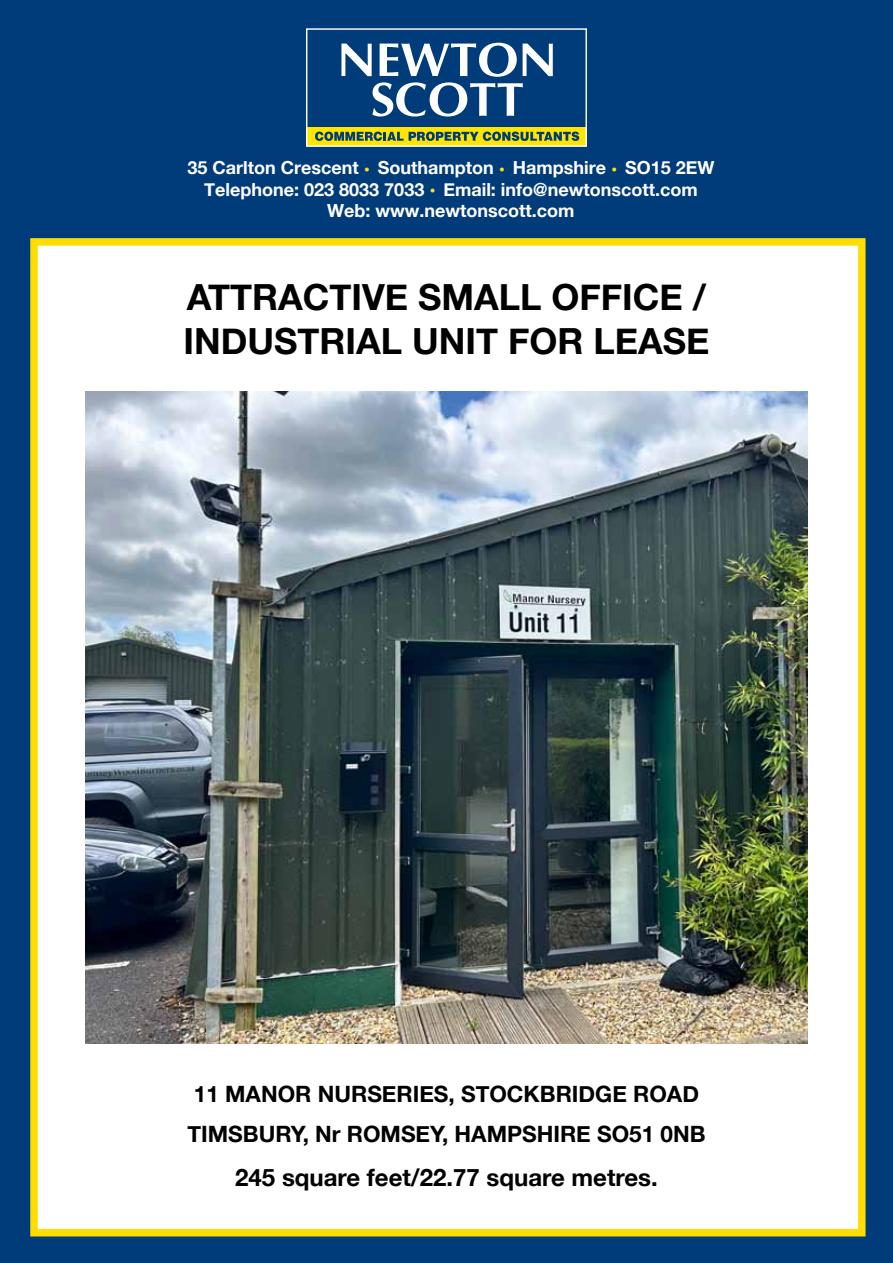
<style>
.page{position:relative;width:893px;height:1263px;background:#003b7a}
.page>*{position:absolute;margin:0;border:0;box-sizing:border-box;transform-origin:0 0}
.t1{font:700 36px/43.2px "Helvetica Neue";color:#000}
.t2{font:700 24px "Helvetica Neue";color:#000}
.t3{font:700 22.5px/40.5px "Helvetica Neue";color:#000}
.t4{font:700 18px/21.6px "Helvetica Neue";color:#fff;text-align:center}
.s1{color:#ffdf1c}
</style>
<div class="page">
<div style="left:30px;top:238px;width:835px;height:998px;background:#fff;border:8px solid #fd0"></div>
<div style="left:307px;top:127px;width:279px;height:18px;background:#ffe600"></div>
<svg style="left:315px;top:132px;width:264px;height:9px"></svg>
<svg style="left:341px;top:43px;width:212px;height:74px"></svg>
<div style="left:306px;top:28px;width:281px;height:119px;border:1px solid #fff"></div>
<img style="left:86px;top:391px;width:721px;height:653px">
<p class="t4" style="left:187px;top:157px;width:529px">35 Carlton Crescent <span class="s1">•</span> Southampton <span class="s1">•</span> Hampshire <span class="s1">•</span> SO15 2EW<br>Telephone: 023 8033 7033 <span class="s1">•</span> Email: info@newtonscott.com<br>Web: www.newtonscott.com</p>
<h1 class="t1" style="left:183px;top:277px;width:527px">ATTRACTIVE SMALL OFFICE /<br>INDUSTRIAL UNIT FOR LEASE</h1>
<p class="t3" style="left:187px;top:1074px;width:520px">11 MANOR NURSERIES, STOCKBRIDGE ROAD<br>TIMSBURY, Nr ROMSEY, HAMPSHIRE SO51 0NB</p>
<h2 class="t2" style="left:235px;top:1158px;width:424px">245 square feet/22.77 square metres.</h2>
</div>
